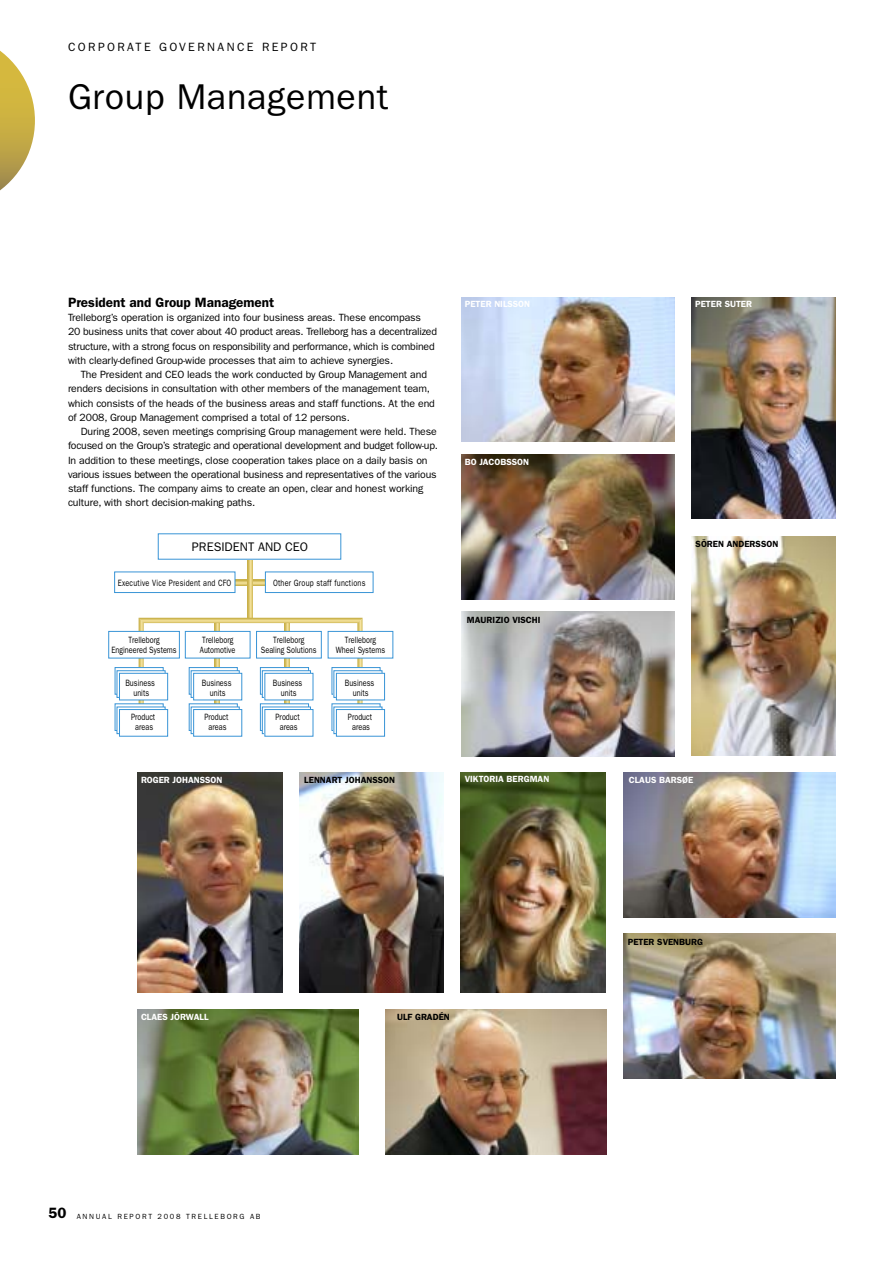
<style>
.page{position:relative;width:893px;height:1263px;background:#fff}
.page>*{position:absolute;margin:0;border:0;box-sizing:border-box;transform-origin:0 0}
.t1{font:36px "Franklin Gothic LT Com";letter-spacing:.02em;color:#000}
.t2{font:13.5px "Franklin Gothic LT Com Dm";color:#000}
.t3{font:12.45px "Franklin Gothic LT Com";color:#000}
.t4{font:12px "Franklin Gothic LT Com";letter-spacing:.2em;color:#000}
.t5{font:10.5px/14.2px "Franklin Gothic LT Com";letter-spacing:-.01em;color:#000}
.t6{font:9.15px/9.9px "Franklin Gothic LT Com";color:#000;text-align:center;scale:.8 1}
.t7{font:9.15px "Franklin Gothic LT Com";letter-spacing:.03em;color:#000;scale:.8 1}
.t8{font:9px "Franklin Gothic LT Com Dm";color:#fff}
.t9{font:9px "Franklin Gothic LT Com Dm";color:#000}
.t10{font:7.5px "Franklin Gothic LT Com";letter-spacing:.22em;color:#000}
.s1{font-family:"Franklin Gothic LT Com Dm";font-size:15px}
</style>
<div class="page">
<svg style="left:0;top:50px;width:35px;height:141px"></svg>
<img style="left:461px;top:298px;width:213px;height:144px">
<img style="left:691px;top:298px;width:144px;height:220px">
<svg style="left:235px;top:580px;width:30px;height:5px"></svg>
<svg style="left:247px;top:560px;width:6px;height:58px"></svg>
<div style="left:158px;top:534px;width:183px;height:26px;border:1px solid #3994d6"></div>
<svg style="left:115px;top:704px;width:48px;height:26px"></svg>
<div style="left:260px;top:704px;width:49px;height:27px;border:1px solid #3994d6"></div>
<svg style="left:332px;top:704px;width:48px;height:26px"></svg>
<div style="left:262px;top:707px;width:49px;height:27px;border:1px solid #3994d6"></div>
<svg style="left:334px;top:707px;width:48px;height:27px"></svg>
<div style="left:265px;top:572px;width:108px;height:21px;border:1px solid #3994d6"></div>
<div style="left:114px;top:572px;width:121px;height:21px;border:1px solid #3994d6"></div>
<div style="left:108px;top:631px;width:72px;height:27px;border:1px solid #3994d6"></div>
<div style="left:328px;top:631px;width:65px;height:27px;border:1px solid #3994d6"></div>
<div style="left:119px;top:710px;width:49px;height:26px;background:#fff"></div>
<div style="left:119px;top:709px;width:49px;height:28px;border:1px solid #3994d6"></div>
<div style="left:193px;top:709px;width:49px;height:28px;border:1px solid #3994d6"></div>
<div style="left:265px;top:710px;width:48px;height:26px;background:#fff"></div>
<div style="left:264px;top:709px;width:49px;height:28px;border:1px solid #3994d6"></div>
<div style="left:336px;top:710px;width:48px;height:26px;background:#fff"></div>
<div style="left:336px;top:709px;width:49px;height:28px;border:1px solid #3994d6"></div>
<div style="left:115px;top:667px;width:48px;height:28px;border:1px solid #3994d6"></div>
<div style="left:331px;top:667px;width:49px;height:28px;border:1px solid #3994d6"></div>
<div style="left:117px;top:671px;width:48px;height:26px;background:#d7e9f6"></div>
<div style="left:117px;top:670px;width:48px;height:28px;border:1px solid #3994d6"></div>
<div style="left:334px;top:671px;width:48px;height:26px;background:#d7e9f6"></div>
<div style="left:333px;top:670px;width:49px;height:28px;border:1px solid #3994d6"></div>
<div style="left:119px;top:673px;width:49px;height:27px;background:#fff"></div>
<div style="left:119px;top:673px;width:49px;height:27px;border:1px solid #3994d6"></div>
<div style="left:336px;top:673px;width:48px;height:27px;background:#fff"></div>
<div style="left:336px;top:673px;width:49px;height:27px;border:1px solid #3994d6"></div>
<svg style="left:139px;top:618px;width:223px;height:93px"></svg>
<img style="left:460px;top:772px;width:145px;height:221px">
<img style="left:299px;top:772px;width:144px;height:221px">
<img style="left:691px;top:536px;width:144px;height:220px">
<img style="left:137px;top:772px;width:145px;height:221px">
<img style="left:385px;top:1010px;width:221px;height:144px">
<img style="left:461px;top:612px;width:213px;height:144px">
<img style="left:623px;top:772px;width:212px;height:145px">
<img style="left:461px;top:455px;width:213px;height:144px">
<img style="left:623px;top:934px;width:212px;height:144px">
<img style="left:137px;top:1010px;width:221px;height:144px">
<p class="t4" style="left:68px;top:42px;width:250px">CORPORATE GOVERNANCE REPORT</p>
<h1 class="t1" style="left:68px;top:85px;width:322px">Group Management</h1>
<p class="t2" style="left:68px;top:298px;width:208px">President and Group Management</p>
<p class="t5" style="left:68px;top:312px;width:370px">Trelleborg’s operation is organized into four business areas. These encompass<br>20 business units that cover about 40 product areas. Trelleborg has a decentralized structure, with a strong focus on responsibility and performance, which is combined with clearly-defined Group-wide processes that aim to achieve synergies.</p>
<p class="t5" style="left:68px;top:368px;width:368px;text-indent:13px">The President and CEO leads the work conducted by Group Management and renders decisions in consultation with other members of the management team, which consists of the heads of the business areas and staff functions. At the end of 2008, Group Management comprised a total of 12 persons.</p>
<p class="t5" style="left:68px;top:425px;width:371px;text-indent:13px">During 2008, seven meetings comprising Group management were held. These focused on the Group’s strategic and operational development and budget follow-up.<br>In addition to these meetings, close cooperation takes place on a daily basis on various issues between the operational business and representatives of the various staff functions. The company aims to create an open, clear and honest working culture, with short decision-making paths.</p>
<p class="t3" style="left:192px;top:542px;width:118px">PRESIDENT AND CEO</p>
<p class="t7" style="left:118px;top:580px;width:144px">Executive Vice President and CFO</p>
<p class="t7" style="left:273px;top:580px;width:117px">Other Group staff functions</p>
<p class="t6" style="left:111px;top:636px;width:83px">Trelleborg<br>Engineered Systems</p>
<p class="t6" style="left:125px;top:678px;width:38px">Business units</p>
<p class="t6" style="left:131px;top:713px;width:32px">Product areas</p>
<p class="t6" style="left:204px;top:713px;width:32px">Product areas</p>
<p class="t6" style="left:275px;top:713px;width:32px">Product areas</p>
<p class="t6" style="left:348px;top:713px;width:32px">Product areas</p>
<p class="t6" style="left:200px;top:636px;width:46px;text-align:left">Trelleborg<br>Automotive</p>
<p class="t6" style="left:202px;top:678px;width:38px">Business units</p>
<p class="t6" style="left:261px;top:636px;width:71px">Trelleborg<br>Sealing Solutions</p>
<p class="t6" style="left:273px;top:678px;width:38px">Business units</p>
<p class="t6" style="left:336px;top:636px;width:63px">Trelleborg<br>Wheel Systems</p>
<p class="t6" style="left:345px;top:678px;width:38px">Business units</p>
<p class="t8" style="left:465px;top:301px;width:67px">PETER NILSSON</p>
<p class="t8" style="left:465px;top:459px;width:66px">BO JACOBSSON</p>
<p class="t9" style="left:467px;top:616px;width:75px">MAURIZIO VISCHI</p>
<p class="t8" style="left:141px;top:776px;width:83px">ROGER JOHANSSON</p>
<p class="t9" style="left:304px;top:777px;width:92px">LENNART JOHANSSON</p>
<p class="t8" style="left:465px;top:776px;width:86px">VIKTORIA BERGMAN</p>
<p class="t8" style="left:141px;top:1014px;width:69px">CLAES JÖRWALL</p>
<p class="t10" style="left:48px;top:1214px;width:213px"><span class="s1">50</span> ANNUAL REPORT 2008 TRELLEBORG AB</p>
<p class="t9" style="left:397px;top:1014px;width:54px">ULF GRADÉN</p>
<p class="t8" style="left:695px;top:301px;width:58px">PETER SUTER</p>
<p class="t9" style="left:695px;top:541px;width:84px">SÖREN ANDERSSON</p>
<p class="t8" style="left:629px;top:777px;width:66px">CLAUS BARSØE</p>
<p class="t9" style="left:627px;top:939px;width:77px">PETER SVENBURG</p>
</div>
